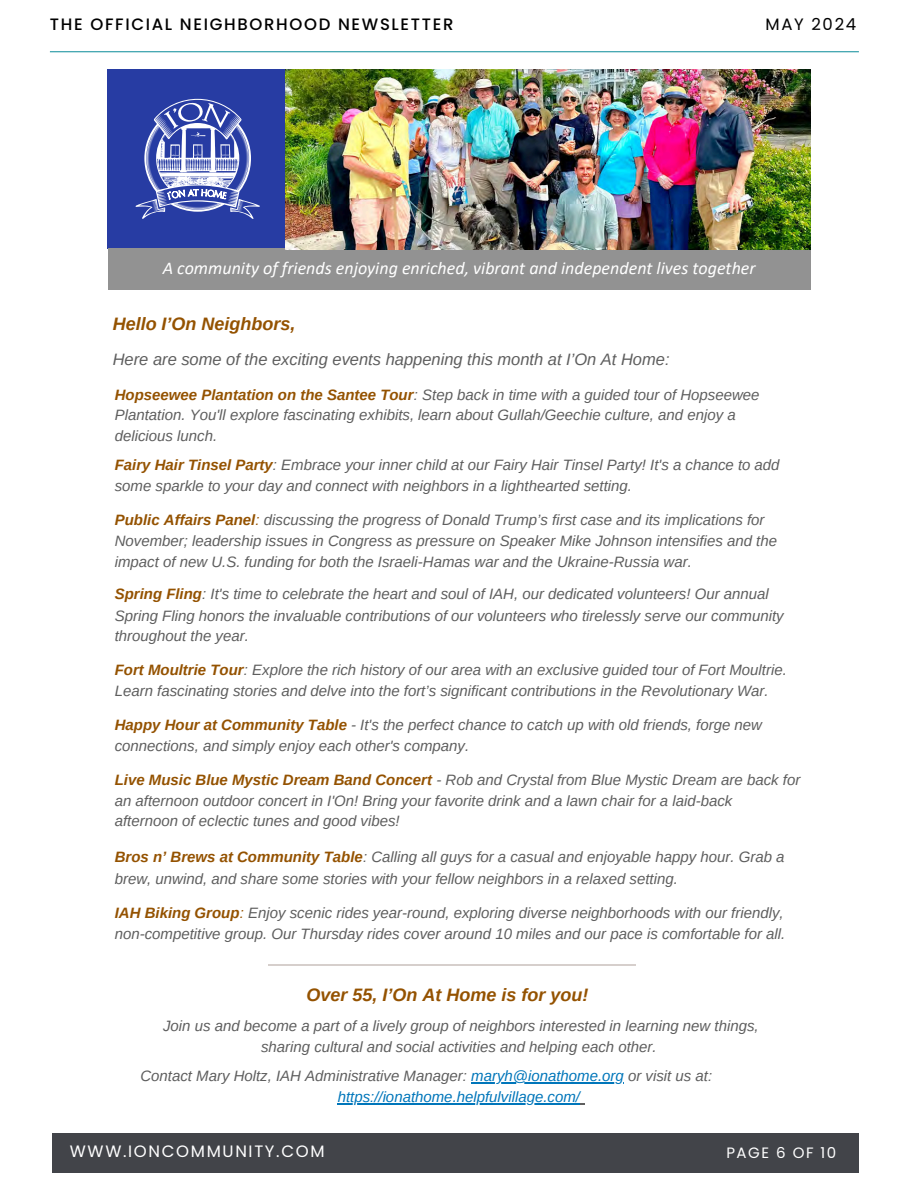
<style>
.page{position:relative;width:918px;height:1188px;background:#fff}
.page>*{position:absolute;margin:0;border:0;box-sizing:border-box;transform-origin:0 0}
.t1{font:italic 18px "Calibri";color:#fff}
.t2{font:italic 700 18px "Arimo";color:#945200}
.t3{font:italic 16.5px "Arimo";color:#5e5e5e}
.t4{font:500 16.5px "Poppins";letter-spacing:.1em;color:#000}
.t5{font:16.5px "Poppins";letter-spacing:.1em;color:#fff}
.t6{font:16.5px "Poppins";letter-spacing:.1em;color:#000}
.t7{font:italic 15px/20.2px "Arimo";color:#5e5e5e}
.t8{font:italic 15px "Arimo";color:#0076ba}
.t9{font:15px "Poppins";letter-spacing:.1em;color:#fff}
.s1{font-weight:700;color:#945200}
.s2{color:#945200}
.s3{color:#0076ba}
</style>
<div class="page">
<div style="left:108px;top:69px;width:180px;height:180px;background:#273ca3"></div>
<svg style="left:136px;top:99px;width:124px;height:120px"></svg>
<div style="left:108px;top:249px;width:702px;height:41px;background:#929292"></div>
<img style="left:285px;top:69px;width:526px;height:180px">
<div style="left:53px;top:1133px;width:806px;height:40px;background:#424449"></div>
<hr style="left:50px;top:51px;width:809px;height:1px;background:#2598a4">
<hr style="left:269px;top:964px;width:366px;height:2px;background:#d6cfcc">
<hr style="left:471px;top:1082px;width:153px;height:1px;background:#0076ba">
<hr style="left:338px;top:1103px;width:242px;height:1px;background:#0076ba">
<p class="t4" style="left:50px;top:13px;width:405px">THE OFFICIAL NEIGHBORHOOD NEWSLETTER</p>
<h2 class="t6" style="left:766px;top:13px;width:92px">MAY 2024</h2>
<p class="t1" style="left:163px;top:260px;width:594px">A community of friends enjoying enriched, vibrant and independent lives together</p>
<p class="t2" style="left:113px;top:314px;width:184px">Hello I’On Neighbors,</p>
<p class="t3" style="left:113px;top:350px;width:558px">Here are some of the exciting events happening this month at I’On At Home:</p>
<p class="t7" style="left:115px;top:385px;width:646px"><span class="s1">Hopseewee Plantation on the Santee Tour</span>: Step back in time with a guided tour of Hopseewee<br>Plantation. You'll explore fascinating exhibits, learn about Gullah/Geechie culture, and enjoy a</p>
<p class="t7" style="left:115px;top:425px;width:104px">delicious lunch.</p>
<h4 class="t7" style="left:115px;top:454px;width:666px"><span class="s1">Fairy Hair Tinsel Party</span>: Embrace your inner child at our Fairy Hair Tinsel Party! It's a chance to add</h4>
<h3 class="t7" style="left:115px;top:476px;width:519px">some sparkle to your day and connect with neighbors in a lighthearted setting.</h3>
<h4 class="t7" style="left:115px;top:510px;width:651px"><span class="s1">Public Affairs Panel</span><span class="s2">:</span> discussing the progress of Donald Trump’s first case and its implications for</h4>
<p class="t7" style="left:115px;top:531px;width:664px">November; leadership issues in Congress as pressure on Speaker Mike Johnson intensifies and the</p>
<p class="t7" style="left:115px;top:551px;width:579px">impact of new U.S. funding for both the Israeli-Hamas war and the Ukraine-Russia war.</p>
<p class="t7" style="left:115px;top:584px;width:656px"><span class="s1">Spring Fling</span>: It's time to celebrate the heart and soul of IAH, our dedicated volunteers! Our annual</p>
<p class="t7" style="left:115px;top:605px;width:670px">Spring Fling honors the invaluable contributions of our volunteers who tirelessly serve our community</p>
<p class="t7" style="left:115px;top:625px;width:136px">throughout the year.</p>
<p class="t7" style="left:115px;top:659px;width:674px"><span class="s1">Fort Moultrie Tour</span>: Explore the rich history of our area with an exclusive guided tour of Fort Moultrie.</p>
<p class="t7" style="left:115px;top:681px;width:655px">Learn fascinating stories and delve into the fort’s significant contributions in the Revolutionary War.</p>
<p class="t7" style="left:115px;top:714px;width:649px"><span class="s1">Happy Hour at Community Table</span> - It's the perfect chance to catch up with old friends, forge new</p>
<p class="t7" style="left:115px;top:736px;width:356px">connections, and simply enjoy each other's company.</p>
<p class="t7" style="left:115px;top:769px;width:687px"><span class="s1">Live Music Blue Mystic Dream Band Concert</span> - Rob and Crystal from Blue Mystic Dream are back for</p>
<p class="t7" style="left:115px;top:791px;width:619px">an afternoon outdoor concert in I'On! Bring your favorite drink and a lawn chair for a laid-back</p>
<p class="t7" style="left:115px;top:811px;width:286px">afternoon of eclectic tunes and good vibes!</p>
<p class="t7" style="left:115px;top:847px;width:671px"><span class="s1">Bros n’ Brews at Community Table</span>: Calling all guys for a casual and enjoyable happy hour. Grab a</p>
<p class="t7" style="left:115px;top:868px;width:565px">brew, unwind, and share some stories with your fellow neighbors in a relaxed setting.</p>
<p class="t7" style="left:115px;top:902px;width:670px"><span class="s1">IAH Biking Group</span><span class="s2">:</span> Enjoy scenic rides year-round, exploring diverse neighborhoods with our friendly,</p>
<p class="t7" style="left:115px;top:924px;width:672px">non-competitive group. Our Thursday rides cover around 10 miles and our pace is comfortable for all.</p>
<h2 class="t2" style="left:307px;top:985px;width:283px">Over 55, I’On At Home is for you!</h2>
<p class="t7" style="left:163px;top:1016px;width:597px;text-align:center">Join us and become a part of a lively group of neighbors interested in learning new things, sharing cultural and social activities and helping each other.</p>
<p class="t7" style="left:140px;top:1066px;width:573px">Contact Mary Holtz, IAH Administrative Manager: <span class="s3">maryh@ionathome.org</span> or visit us at:</p>
<h3 class="t8" style="left:338px;top:1089px;width:244px">https://ionathome.helpfulvillage.com/</h3>
<p class="t5" style="left:70px;top:1140px;width:256px">WWW.IONCOMMUNITY.COM</p>
<p class="t9" style="left:726px;top:1143px;width:111px">PAGE 6 OF 10</p>
</div>
